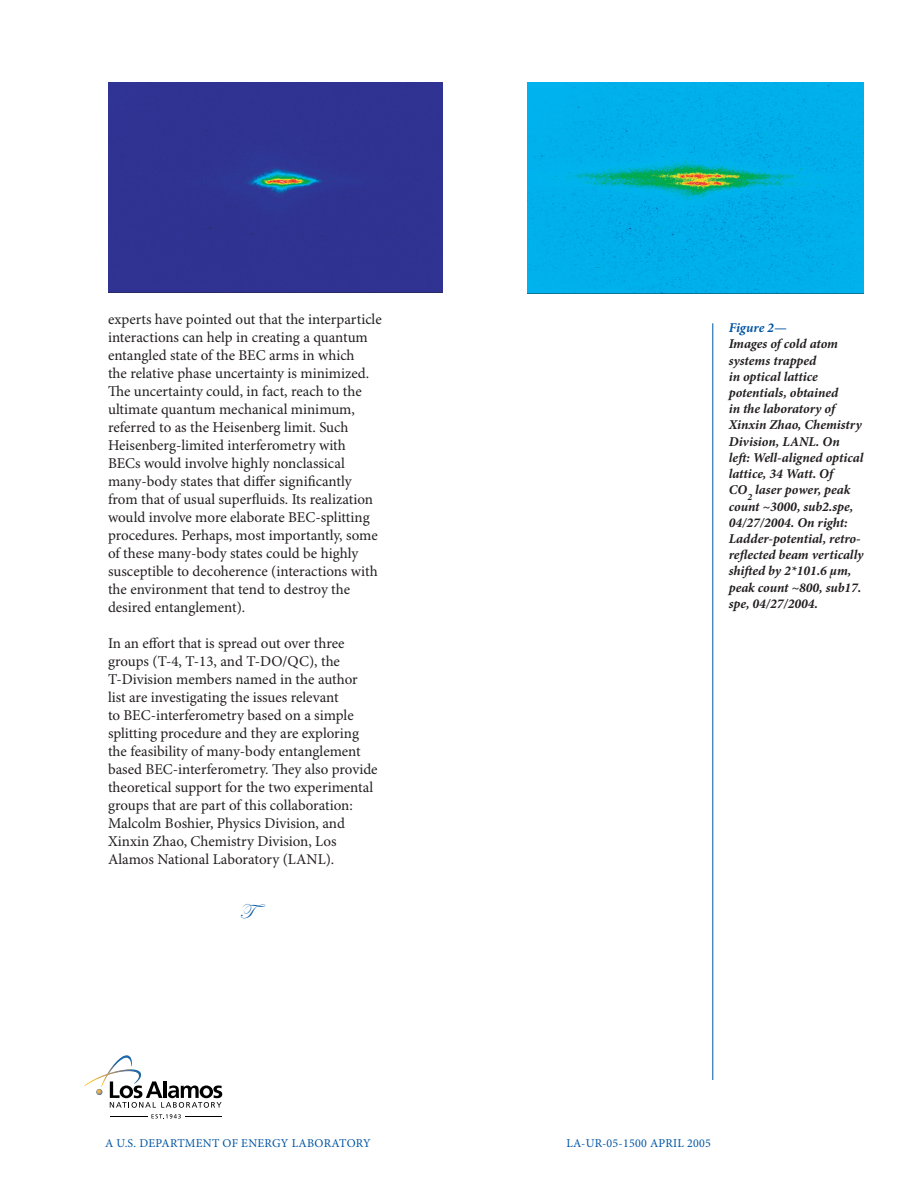
<style>
.page{position:relative;width:918px;height:1188px;background:#fff}
.page>*{position:absolute;margin:0;border:0;box-sizing:border-box;transform-origin:0 0}
.t1{font:21px "Edwardian Script ITC";color:#0155a5}
.t2{font:15px/18px "Minion Pro";color:#231f20}
.t3{font:italic 700 13.5px/16.2px "Minion Pro";color:#231f20}
.t4{font:italic 700 13.5px "Minion Pro";letter-spacing:-.005em;color:#0155a5}
.t5{font:12px "Minion Pro";letter-spacing:.02em;color:#0155a5}
</style>
<div class="page">
<img style="left:528px;top:82px;width:336px;height:211px">
<div style="left:109px;top:82px;width:334px;height:210px;background:#303292"></div>
<hr style="left:712px;top:323px;width:1px;height:757px;background:#0155a5">
<svg style="left:152px;top:1114px;width:29px;height:5px"></svg>
<hr style="left:110px;top:1116px;width:37px;height:1px;background:#000">
<hr style="left:185px;top:1116px;width:37px;height:1px;background:#000">
<svg style="left:84px;top:1055px;width:138px;height:53px"></svg>
<p class="t2" style="left:108px;top:311px;width:275px">experts have pointed out that the interparticle interactions can help in creating a quantum entangled state of the BEC arms in which<br>the relative phase uncertainty is minimized.<br>The uncertainty could, in fact, reach to the ultimate quantum mechanical minimum, referred to as the Heisenberg limit. Such Heisenberg-limited interferometry with BECs would involve highly nonclassical many-body states that differ significantly from that of usual superfluids. Its realization would involve more elaborate BEC-splitting procedures. Perhaps, most importantly, some of these many-body states could be highly susceptible to decoherence (interactions with the environment that tend to destroy the desired entanglement).</p>
<p class="t2" style="left:108px;top:635px;width:271px">In an effort that is spread out over three groups (T-4, T-13, and T-DO/QC), the T-Division members named in the author list are investigating the issues relevant<br>to BEC-interferometry based on a simple splitting procedure and they are exploring the feasibility of many-body entanglement based BEC-interferometry. They also provide theoretical support for the two experimental groups that are part of this collaboration:<br>Malcolm Boshier, Physics Division, and Xinxin Zhao, Chemistry Division, Los Alamos National Laboratory (LANL).</p>
<h1 class="t1" style="left:240px;top:900px;width:27px">T</h1>
<p class="t4" style="left:729px;top:320px;width:59px">Figure 2—</p>
<p class="t3" style="left:729px;top:337px;width:136px">Images of cold atom systems trapped<br>in optical lattice potentials, obtained<br>in the laboratory of<br>Xinxin Zhao, Chemistry<br>Division, LANL. On left: Well-aligned optical lattice, 34 Watt. Of<br>CO<sub>2</sub> laser power, peak count ~3000, sub2.spe,<br>04/27/2004. On right:<br>Ladder-potential, retro&shy;reflected beam vertically shifted by 2*101.6 μm, peak count ~800, sub17. spe, 04/27/2004.</p>
<p class="t5" style="left:105px;top:1136px;width:267px">A U.S. DEPARTMENT OF ENERGY LABORATORY</p>
<p class="t5" style="left:567px;top:1136px;width:146px">LA-UR-05-1500 APRIL 2005</p>
</div>
